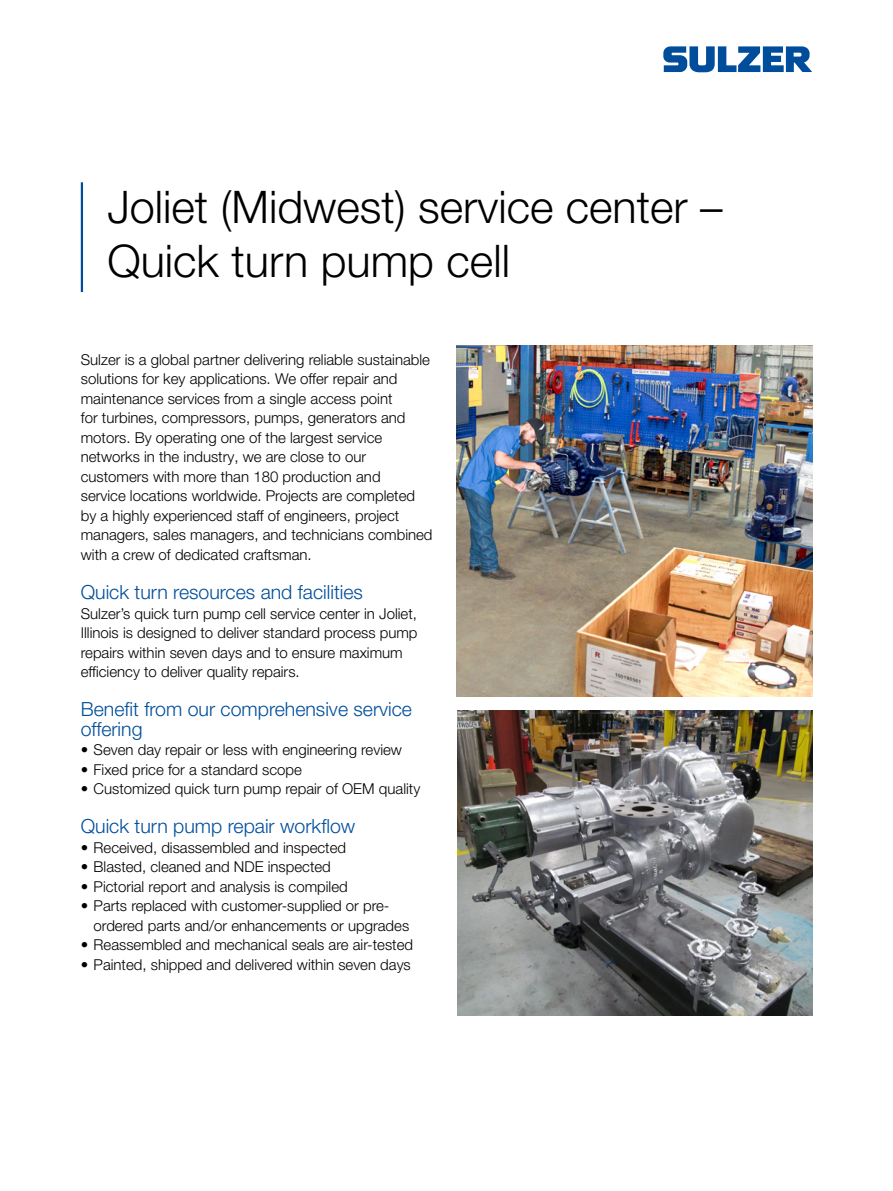
<style>
.page{position:relative;width:893px;height:1191px;background:#fff}
.page>*{position:absolute;margin:0;border:0;box-sizing:border-box;transform-origin:0 0}
.Cover_title{font:300 45px/54px "Helvetica Neue LT Pro";color:#000}
.Subtitle_blue{font:300 19.5px/19.5px "Helvetica Neue LT Pro";color:#004e9b}
.Body_text{font:300 15px/19.5px "Helvetica Neue LT Pro";color:#000}
</style>
<div class="page">
<svg style="left:663px;top:46px;width:149px;height:26px"></svg>
<hr style="left:81px;top:182px;width:2px;height:110px;background:#004e9b">
<img style="left:457px;top:711px;width:355px;height:304px">
<img style="left:457px;top:345px;width:355px;height:351px">
<p class="Cover_title" style="left:107px;top:179px;width:617px">Joliet (Midwest) service center –<br>Quick turn pump cell</p>
<p class="Body_text" style="left:81px;top:349px;width:353px">Sulzer is a global partner delivering reliable sustainable solutions for key applications. We offer repair and maintenance services from a single access point<br>for turbines, compressors, pumps, generators and motors. By operating one of the largest service networks in the industry, we are close to our customers with more than 180 production and<br>service locations worldwide. Projects are completed by a highly experienced staff of engineers, project managers, sales managers, and technicians combined with a crew of dedicated craftsman.</p>
<p class="Subtitle_blue" style="left:81px;top:582px;width:284px">Quick turn resources and facilities</p>
<p class="Body_text" style="left:81px;top:603px;width:338px">Sulzer’s quick turn pump cell service center in Joliet, Illinois is designed to deliver standard process pump repairs within seven days and to ensure maximum efficiency to deliver quality repairs.</p>
<p class="Subtitle_blue" style="left:81px;top:699px;width:333px">Benefit from our comprehensive service offering</p>
<p class="Body_text" style="left:81px;top:739px;width:323px">• Seven day repair or less with engineering review</p>
<p class="Body_text" style="left:81px;top:759px;width:223px">• Fixed price for a standard scope</p>
<p class="Body_text" style="left:81px;top:778px;width:341px">• Customized quick turn pump repair of OEM quality</p>
<p class="Subtitle_blue" style="left:81px;top:816px;width:276px">Quick turn pump repair workflow</p>
<p class="Body_text" style="left:81px;top:837px;width:267px">• Received, disassembled and inspected</p>
<p class="Body_text" style="left:81px;top:856px;width:252px">• Blasted, cleaned and NDE inspected</p>
<p class="Body_text" style="left:81px;top:876px;width:268px">• Pictorial report and analysis is compiled</p>
<p class="Body_text" style="left:94px;top:895px;width:317px;text-indent:-13px">• Parts replaced with customer-supplied or pre&shy;ordered parts and/or enhancements or upgrades</p>
<p class="Body_text" style="left:81px;top:934px;width:334px">• Reassembled and mechanical seals are air-tested</p>
<p class="Body_text" style="left:81px;top:954px;width:332px">• Painted, shipped and delivered within seven days</p>
</div>
